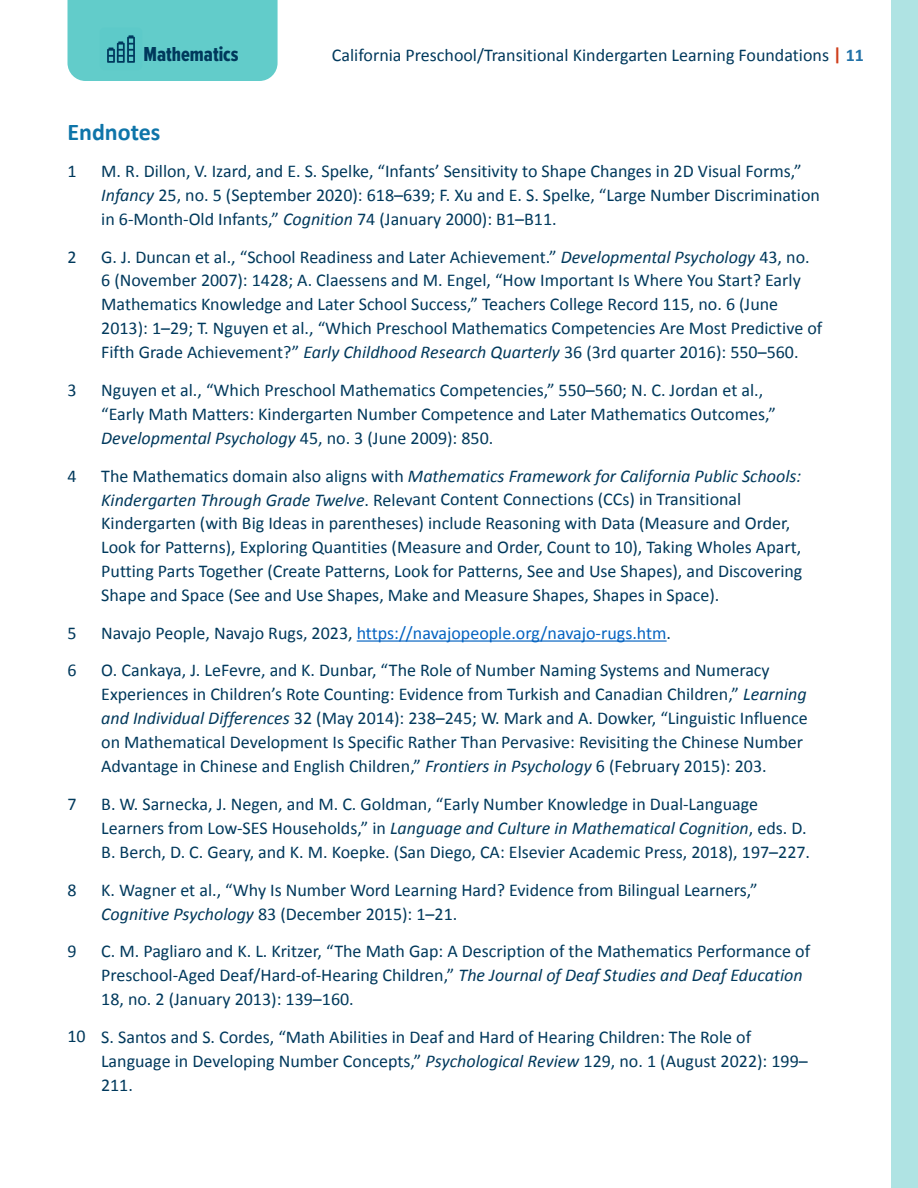
<style>
.page{position:relative;width:918px;height:1188px;background:#fff}
.page>*{position:absolute;margin:0;border:0;box-sizing:border-box;transform-origin:0 0}
.t1{font:700 24px "Calibri";color:#0f75a9}
.t2{font:21px "Proxima Nova Ex Cn Extrabld";color:#00395c}
.t3{font:18px/24px "Calibri";color:#00395c}
.t4{font:18px "Calibri";color:#0563c1}
.s1{font-weight:700;color:#cf3f1c}
.s2{font-weight:700;color:#2272a8}
.s3{font-style:italic}
.s4{color:#00395c}
</style>
<div class="page">
<div style="left:68px;top:0;width:210px;height:81px;background:#62ccca"></div>
<div style="left:891px;top:0;width:27px;height:1188px;background:#afe3e3"></div>
<hr style="left:357px;top:640px;width:310px;height:2px;background:#0563c1">
<p class="t2" style="left:144px;top:38px;width:96px">Mathematics</p>
<p class="t3" style="left:332px;top:42px;width:534px">California Preschool/Transitional Kindergarten Learning Foundations <span class="s1">|</span> <span class="s2">11</span></p>
<h3 class="t1" style="left:68px;top:117px;width:94px">Endnotes</h3>
<p class="t3" style="left:68px;top:158px;width:11px">1</p>
<p class="t3" style="left:101px;top:158px;width:720px">M. R. Dillon, V. Izard, and E. S. Spelke, “Infants’ Sensitivity to Shape Changes in 2D Visual Forms,”<br><span class="s3">Infancy</span> 25, no. 5 (September 2020): 618–639; F. Xu and E. S. Spelke, “Large Number Discrimination in 6-Month-Old Infants,” <span class="s3">Cognition</span> 74 (January 2000): B1–B11.</p>
<p class="t3" style="left:68px;top:244px;width:11px">2</p>
<p class="t3" style="left:101px;top:244px;width:723px">G. J. Duncan et al., “School Readiness and Later Achievement.” <span class="s3">Developmental Psychology</span> 43, no.<br>6 (November 2007): 1428; A. Claessens and M. Engel, “How Important Is Where You Start? Early Mathematics Knowledge and Later School Success,” Teachers College Record 115, no. 6 (June 2013): 1–29; T. Nguyen et al., “Which Preschool Mathematics Competencies Are Most Predictive of Fifth Grade Achievement?” <span class="s3">Early Childhood Research Quarterly</span> 36 (3rd quarter 2016): 550–560.</p>
<p class="t3" style="left:68px;top:377px;width:11px">3</p>
<p class="t3" style="left:101px;top:377px;width:676px">Nguyen et al., “Which Preschool Mathematics Competencies,” 550–560; N. C. Jordan et al., “Early Math Matters: Kindergarten Number Competence and Later Mathematics Outcomes,”<br><span class="s3">Developmental Psychology</span> 45, no. 3 (June 2009): 850.</p>
<p class="t3" style="left:68px;top:463px;width:11px">4</p>
<p class="t3" style="left:101px;top:463px;width:703px">The Mathematics domain also aligns with <span class="s3">Mathematics Framework for California Public Schools:<br>Kindergarten Through Grade Twelve</span>. Relevant Content Connections (CCs) in Transitional Kindergarten (with Big Ideas in parentheses) include Reasoning with Data (Measure and Order, Look for Patterns), Exploring Quantities (Measure and Order, Count to 10), Taking Wholes Apart, Putting Parts Together (Create Patterns, Look for Patterns, See and Use Shapes), and Discovering Shape and Space (See and Use Shapes, Make and Measure Shapes, Shapes in Space).</p>
<p class="t3" style="left:68px;top:620px;width:11px">5</p>
<p class="t4" style="left:101px;top:622px;width:571px"><span class="s4">Navajo People, Navajo Rugs, 2023,</span> https://navajopeople.org/navajo-rugs.htm<span class="s4">.</span></p>
<p class="t3" style="left:68px;top:658px;width:11px">6</p>
<p class="t3" style="left:101px;top:658px;width:708px">O. Cankaya, J. LeFevre, and K. Dunbar, “The Role of Number Naming Systems and Numeracy Experiences in Children’s Rote Counting: Evidence from Turkish and Canadian Children,” <span class="s3">Learning and Individual Differences</span> 32 (May 2014): 238–245; W. Mark and A. Dowker, “Linguistic Influence on Mathematical Development Is Specific Rather Than Pervasive: Revisiting the Chinese Number Advantage in Chinese and English Children,” <span class="s3">Frontiers in Psychology</span> 6 (February 2015): 203.</p>
<p class="t3" style="left:67px;top:791px;width:11px">7</p>
<p class="t3" style="left:101px;top:791px;width:710px">B. W. Sarnecka, J. Negen, and M. C. Goldman, “Early Number Knowledge in Dual-Language<br>Learners from Low-SES Households,” in <span class="s3">Language and Culture in Mathematical Cognition</span>, eds. D.<br>B. Berch, D. C. Geary, and K. M. Koepke. (San Diego, CA: Elsevier Academic Press, 2018), 197–227.</p>
<p class="t3" style="left:68px;top:877px;width:11px">8</p>
<p class="t3" style="left:101px;top:877px;width:658px">K. Wagner et al., “Why Is Number Word Learning Hard? Evidence from Bilingual Learners,”<br><span class="s3">Cognitive Psychology</span> 83 (December 2015): 1–21.</p>
<p class="t3" style="left:68px;top:938px;width:11px">9</p>
<p class="t3" style="left:101px;top:938px;width:711px">C. M. Pagliaro and K. L. Kritzer, “The Math Gap: A Description of the Mathematics Performance of<br>Preschool-Aged Deaf/Hard-of-Hearing Children,” <span class="s3">The Journal of Deaf Studies and Deaf Education<br></span>18, no. 2 (January 2013): 139–160.</p>
<p class="t3" style="left:101px;top:1024px;width:708px;text-indent:-34px">10 S. Santos and S. Cordes, “Math Abilities in Deaf and Hard of Hearing Children: The Role of<br>Language in Developing Number Concepts,” <span class="s3">Psychological Review</span> 129, no. 1 (August 2022): 199–<br>211.</p>
</div>
